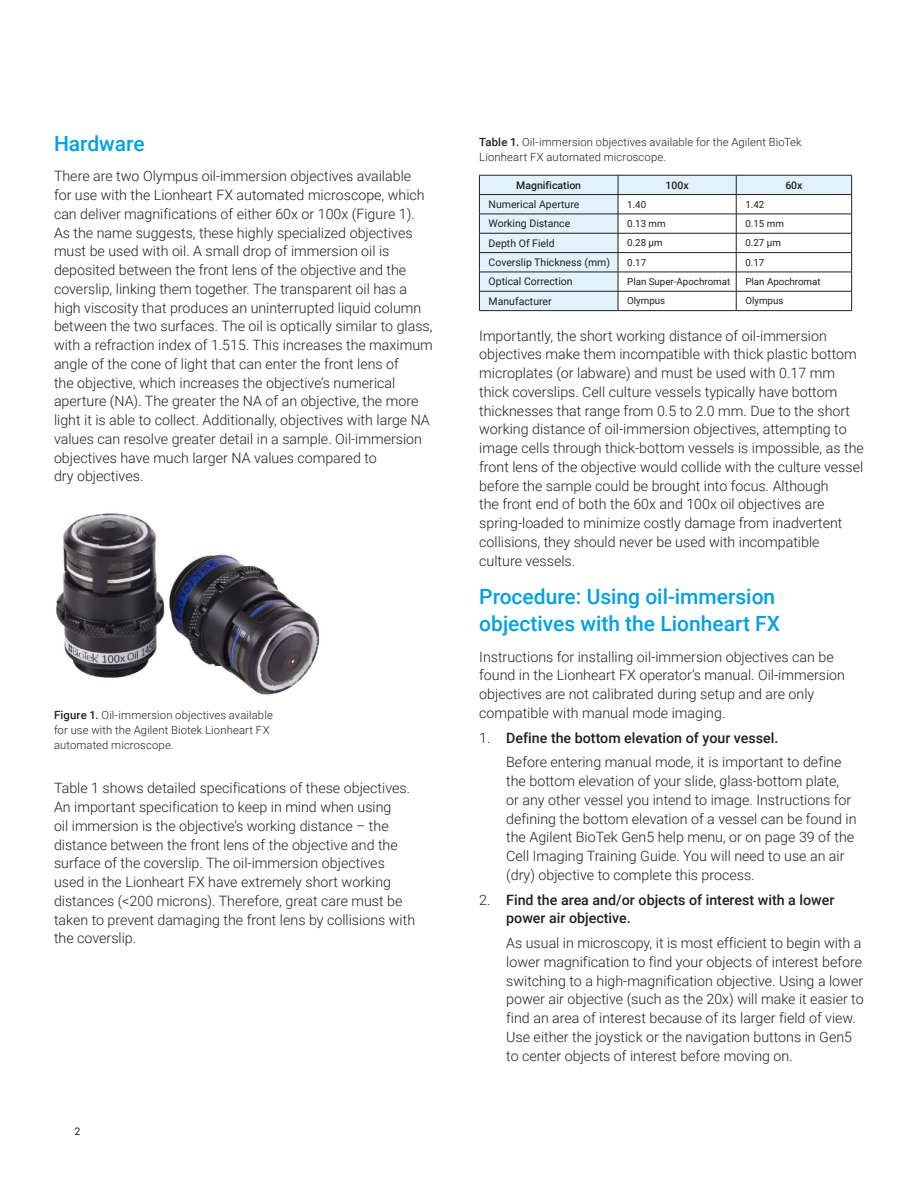
<style>
.page{position:relative;width:918px;height:1188px;background:#fff}
.page>*{position:absolute;margin:0;border:0;box-sizing:border-box;transform-origin:0 0}
.Header_1{font:500 21px/27px "Roboto";color:#00a1e3}
.Text{font:300 14.25px/18.8px "Roboto";color:#231f20}
.Indent_for_numbers{font:300 14.25px/18.8px "Roboto";color:#231f20}
.Indent_for_numbers-2{font:500 14.25px/18.8px "Roboto";color:#231f20}
.t1{font:300 11.25px/15px "Roboto";letter-spacing:.01em;color:#231f20}
.Table_text{font:10.5px "Roboto";color:#231f20}
.Table_header{font:500 10.5px "Roboto";color:#231f20}
.Table_text_small_FL{font:9.75px "Roboto";color:#231f20}
.s1{font-weight:500}
.s2{font-weight:300}
</style>
<div class="page">
<img style="left:56px;top:513px;width:264px;height:182px">
<svg style="left:480px;top:176px;width:371px;height:134px"></svg>
<hr style="left:479px;top:214px;width:139px;height:1px;background:#231f20">
<hr style="left:618px;top:214px;width:118px;height:1px;background:#231f20">
<hr style="left:736px;top:214px;width:116px;height:1px;background:#231f20">
<hr style="left:479px;top:233px;width:139px;height:1px;background:#231f20">
<hr style="left:618px;top:233px;width:118px;height:1px;background:#231f20">
<hr style="left:736px;top:233px;width:116px;height:1px;background:#231f20">
<hr style="left:479px;top:252px;width:139px;height:1px;background:#231f20">
<hr style="left:618px;top:252px;width:118px;height:1px;background:#231f20">
<hr style="left:736px;top:252px;width:116px;height:1px;background:#231f20">
<hr style="left:479px;top:272px;width:139px;height:1px;background:#231f20">
<hr style="left:618px;top:272px;width:118px;height:1px;background:#231f20">
<hr style="left:736px;top:272px;width:116px;height:1px;background:#231f20">
<hr style="left:479px;top:291px;width:139px;height:1px;background:#231f20">
<hr style="left:618px;top:291px;width:118px;height:1px;background:#231f20">
<hr style="left:736px;top:291px;width:116px;height:1px;background:#231f20">
<svg style="left:736px;top:176px;width:1px;height:134px"></svg>
<hr style="left:479px;top:310px;width:139px;height:1px;background:#231f20">
<svg style="left:618px;top:176px;width:1px;height:134px"></svg>
<hr style="left:618px;top:310px;width:118px;height:1px;background:#231f20">
<hr style="left:736px;top:310px;width:116px;height:1px;background:#231f20">
<hr style="left:479px;top:175px;width:139px;height:1px;background:#231f20">
<svg style="left:479px;top:175px;width:1px;height:135px"></svg>
<hr style="left:618px;top:175px;width:118px;height:1px;background:#231f20">
<hr style="left:736px;top:175px;width:116px;height:1px;background:#231f20">
<svg style="left:851px;top:175px;width:1px;height:135px"></svg>
<hr style="left:479px;top:194px;width:139px;height:1px;background:#231f20">
<hr style="left:618px;top:194px;width:118px;height:1px;background:#231f20">
<hr style="left:736px;top:194px;width:116px;height:1px;background:#231f20">
<p class="Header_1" style="left:54px;top:129px;width:92px">Hardware</p>
<p class="Text" style="left:54px;top:166px;width:380px">There are two Olympus oil-immersion objectives available<br>for use with the Lionheart FX automated microscope, which can deliver magnifications of either 60x or 100x (Figure 1).<br>As the name suggests, these highly specialized objectives must be used with oil. A small drop of immersion oil is deposited between the front lens of the objective and the coverslip, linking them together. The transparent oil has a high viscosity that produces an uninterrupted liquid column between the two surfaces. The oil is optically similar to glass, with a refraction index of 1.515. This increases the maximum angle of the cone of light that can enter the front lens of<br>the objective, which increases the objective’s numerical aperture (NA). The greater the NA of an objective, the more light it is able to collect. Additionally, objectives with large NA values can resolve greater detail in a sample. Oil-immersion objectives have much larger NA values compared to<br>dry objectives.</p>
<p class="t1" style="left:54px;top:707px;width:220px"><span class="s1">Figure 1.</span> Oil-immersion objectives available for use with the Agilent Biotek Lionheart FX automated microscope.</p>
<p class="Text" style="left:54px;top:778px;width:363px">Table 1 shows detailed specifications of these objectives.<br>An important specification to keep in mind when using<br>oil immersion is the objective’s working distance – the distance between the front lens of the objective and the surface of the coverslip. The oil-immersion objectives used in the Lionheart FX have extremely short working distances (&lt;200 microns). Therefore, great care must be taken to prevent damaging the front lens by collisions with the coverslip.</p>
<p class="Table_text" style="left:75px;top:1124px;width:7px">2</p>
<p class="t1" style="left:479px;top:134px;width:324px"><span class="s1">Table 1.</span> Oil-immersion objectives available for the Agilent BioTek<br>Lionheart FX automated microscope.</p>
<p class="Table_header" style="left:516px;top:178px;width:66px">Magnification</p>
<p class="Table_header" style="left:666px;top:178px;width:25px">100x</p>
<p class="Table_header" style="left:785px;top:178px;width:19px">60x</p>
<p class="Table_text" style="left:489px;top:197px;width:92px">Numerical Aperture</p>
<p class="Table_text_small_FL" style="left:627px;top:197px;width:21px">1.40</p>
<p class="Table_text_small_FL" style="left:745px;top:197px;width:21px">1.42</p>
<p class="Table_text" style="left:489px;top:216px;width:83px">Working Distance</p>
<p class="Table_text_small_FL" style="left:627px;top:217px;width:40px">0.13 mm</p>
<p class="Table_text_small_FL" style="left:745px;top:217px;width:40px">0.15 mm</p>
<p class="Table_text" style="left:489px;top:236px;width:68px">Depth Of Field</p>
<p class="Table_text_small_FL" style="left:627px;top:236px;width:37px">0.28 μm</p>
<p class="Table_text_small_FL" style="left:745px;top:236px;width:37px">0.27 μm</p>
<p class="Table_text" style="left:489px;top:255px;width:123px">Coverslip Thickness (mm)</p>
<p class="Table_text_small_FL" style="left:627px;top:255px;width:21px">0.17</p>
<p class="Table_text_small_FL" style="left:745px;top:255px;width:21px">0.17</p>
<p class="Table_text" style="left:489px;top:274px;width:86px">Optical Correction</p>
<p class="Table_text_small_FL" style="left:627px;top:275px;width:105px">Plan Super-Apochromat</p>
<p class="Table_text_small_FL" style="left:745px;top:275px;width:77px">Plan Apochromat</p>
<p class="Table_text" style="left:489px;top:294px;width:65px">Manufacturer</p>
<p class="Table_text_small_FL" style="left:627px;top:294px;width:40px">Olympus</p>
<p class="Table_text_small_FL" style="left:745px;top:294px;width:40px">Olympus</p>
<p class="Text" style="left:479px;top:326px;width:386px">Importantly, the short working distance of oil-immersion objectives make them incompatible with thick plastic bottom microplates (or labware) and must be used with 0.17 mm thick coverslips. Cell culture vessels typically have bottom thicknesses that range from 0.5 to 2.0 mm. Due to the short working distance of oil-immersion objectives, attempting to image cells through thick-bottom vessels is impossible, as the front lens of the objective would collide with the culture vessel before the sample could be brought into focus. Although<br>the front end of both the 60x and 100x oil objectives are spring‑loaded to minimize costly damage from inadvertent collisions, they should never be used with incompatible culture vessels.</p>
<p class="Header_1" style="left:479px;top:582px;width:302px">Procedure: Using oil-immersion objectives with the Lionheart FX</p>
<p class="Text" style="left:479px;top:647px;width:367px">Instructions for installing oil-immersion objectives can be found in the Lionheart FX operator’s manual. Oil‑immersion objectives are not calibrated during setup and are only compatible with manual mode imaging.</p>
<p class="Indent_for_numbers-2" style="left:479px;top:728px;width:301px"><span class="s2">1.</span> Define the bottom elevation of your vessel.</p>
<p class="Indent_for_numbers" style="left:506px;top:752px;width:352px">Before entering manual mode, it is important to define the bottom elevation of your slide, glass-bottom plate,<br>or any other vessel you intend to image. Instructions for defining the bottom elevation of a vessel can be found in the Agilent BioTek Gen5 help menu, or on page 39 of the Cell Imaging Training Guide. You will need to use an air (dry) objective to complete this process.</p>
<p class="Indent_for_numbers-2" style="left:506px;top:890px;width:330px;text-indent:-27px"><span class="s2">2.</span> Find the area and/or objects of interest with a lower power air objective.</p>
<p class="Indent_for_numbers" style="left:506px;top:933px;width:359px">As usual in microscopy, it is most efficient to begin with a lower magnification to find your objects of interest before switching to a high-magnification objective. Using a lower power air objective (such as the 20x) will make it easier to find an area of interest because of its larger field of view.<br>Use either the joystick or the navigation buttons in Gen5 to center objects of interest before moving on.</p>
</div>
